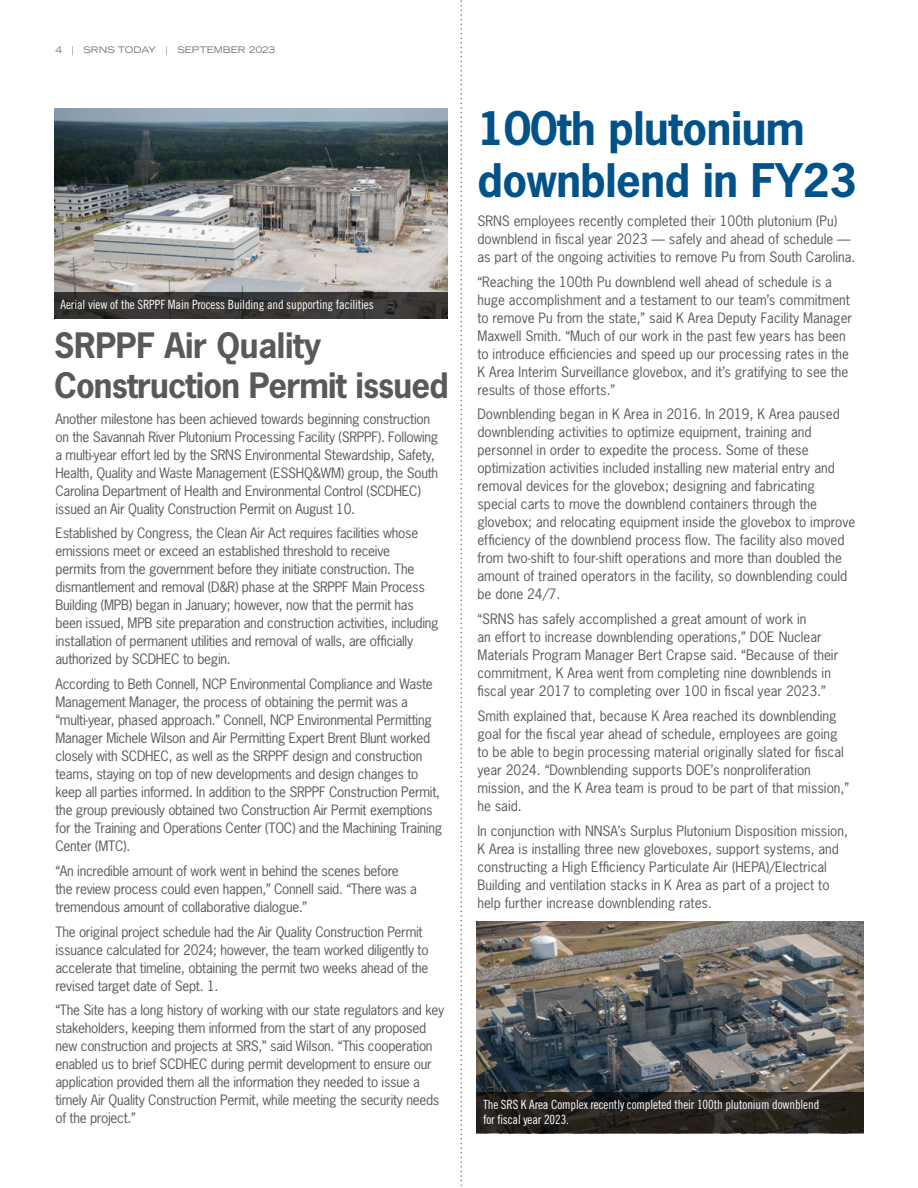
<style>
.page{position:relative;width:918px;height:1188px;background:#fff}
.page>*{position:absolute;margin:0;border:0;box-sizing:border-box;transform-origin:0 0}
.t1{font:700 43.5px/52.2px "News Gothic Std";letter-spacing:-.01em;color:#005288}
.t2{font:700 33px/39.6px "News Gothic Std";letter-spacing:-.025em;color:#58595b}
.t3{font:13.5px/18px "News Gothic Std";letter-spacing:-.02em;color:#58595b}
.t4{font:13.5px/18px "News Gothic Std";color:#58595b}
.t5{font:12.75px/15.8px "Trade Gothic LT Std Cn 18";letter-spacing:-.01em;color:#fff}
.t6{font:expanded 9px "Trade Gothic LT Std";color:#6d6e71}
</style>
<div class="page">
<svg style="left:460px;top:0;width:2px;height:1186px"></svg>
<img style="left:476px;top:921px;width:388px;height:213px">
<svg style="left:476px;top:1093px;width:388px;height:40px;background:#25221d"></svg>
<img style="left:54px;top:108px;width:394px;height:184px">
<svg style="left:54px;top:292px;width:394px;height:27px;background:#363433"></svg>
<p class="t6" style="left:56px;top:43px;width:221px">4 | SRNS TODAY | SEPTEMBER 2023</p>
<p class="t5" style="left:61px;top:296px;width:315px">Aerial view of the SRPPF Main Process Building and supporting facilities</p>
<h2 class="t2" style="left:54px;top:325px;width:396px">SRPPF Air Quality<br>Construction Permit issued</h2>
<p class="t3" style="left:56px;top:410px;width:384px">Another milestone has been achieved towards beginning construction on the Savannah River Plutonium Processing Facility (SRPPF). Following a multi-year effort led by the SRNS Environmental Stewardship, Safety, Health, Quality and Waste Management (ESSHQ&amp;WM) group, the South Carolina Department of Health and Environmental Control (SCDHEC) issued an Air Quality Construction Permit on August 10.</p>
<p class="t3" style="left:56px;top:524px;width:385px">Established by Congress, the Clean Air Act requires facilities whose emissions meet or exceed an established threshold to receive<br>permits from the government before they initiate construction. The dismantlement and removal (D&amp;R) phase at the SRPPF Main Process Building (MPB) began in January; however, now that the permit has been issued, MPB site preparation and construction activities, including installation of permanent utilities and removal of walls, are officially authorized by SCDHEC to begin.</p>
<p class="t3" style="left:56px;top:675px;width:388px">According to Beth Connell, NCP Environmental Compliance and Waste Management Manager, the process of obtaining the permit was a “multi-year, phased approach.” Connell, NCP Environmental Permitting Manager Michele Wilson and Air Permitting Expert Brent Blunt worked closely with SCDHEC, as well as the SRPPF design and construction teams, staying on top of new developments and design changes to keep all parties informed. In addition to the SRPPF Construction Permit, the group previously obtained two Construction Air Permit exemptions for the Training and Operations Center (TOC) and the Machining Training Center (MTC).</p>
<p class="t3" style="left:56px;top:862px;width:363px">“An incredible amount of work went in behind the scenes before the review process could even happen,” Connell said. “There was a tremendous amount of collaborative dialogue.”</p>
<p class="t3" style="left:56px;top:922px;width:375px">The original project schedule had the Air Quality Construction Permit issuance calculated for 2024; however, the team worked diligently to accelerate that timeline, obtaining the permit two weeks ahead of the revised target date of Sept. 1.</p>
<p class="t3" style="left:56px;top:1001px;width:390px">“The Site has a long history of working with our state regulators and key stakeholders, keeping them informed from the start of any proposed new construction and projects at SRS,” said Wilson. “This cooperation enabled us to brief SCDHEC during permit development to ensure our application provided them all the information they needed to issue a timely Air Quality Construction Permit, while meeting the security needs of the project.”</p>
<h1 class="t1" style="left:477px;top:101px;width:381px">100th plutonium downblend in FY23</h1>
<p class="t4" style="left:477px;top:212px;width:380px">SRNS employees recently completed their 100th plutonium (Pu) downblend in fiscal year 2023 — safely and ahead of schedule — as part of the ongoing activities to remove Pu from South Carolina.</p>
<p class="t4" style="left:477px;top:272px;width:376px">“Reaching the 100th Pu downblend well ahead of schedule is a huge accomplishment and a testament to our team’s commitment to remove Pu from the state,” said K Area Deputy Facility Manager Maxwell Smith. “Much of our work in the past few years has been to introduce efficiencies and speed up our processing rates in the K Area Interim Surveillance glovebox, and it’s gratifying to see the results of those efforts.”</p>
<p class="t4" style="left:477px;top:405px;width:380px">Downblending began in K Area in 2016. In 2019, K Area paused downblending activities to optimize equipment, training and personnel in order to expedite the process. Some of these optimization activities included installing new material entry and removal devices for the glovebox; designing and fabricating special carts to move the downblend containers through the glovebox; and relocating equipment inside the glovebox to improve efficiency of the downblend process flow. The facility also moved from two-shift to four-shift operations and more than doubled the amount of trained operators in the facility, so downblending could be done 24/7.</p>
<p class="t4" style="left:477px;top:610px;width:363px">“SRNS has safely accomplished a great amount of work in<br>an effort to increase downblending operations,” DOE Nuclear Materials Program Manager Bert Crapse said. “Because of their commitment, K Area went from completing nine downblends in fiscal year 2017 to completing over 100 in fiscal year 2023.”</p>
<p class="t4" style="left:477px;top:707px;width:373px">Smith explained that, because K Area reached its downblending goal for the fiscal year ahead of schedule, employees are going to be able to begin processing material originally slated for fiscal year 2024. “Downblending supports DOE’s nonproliferation mission, and the K Area team is proud to be part of that mission,” he said.</p>
<p class="t4" style="left:477px;top:821px;width:372px">In conjunction with NNSA’s Surplus Plutonium Disposition mission, K Area is installing three new gloveboxes, support systems, and constructing a High Efficiency Particulate Air (HEPA)/Electrical Building and ventilation stacks in K Area as part of a project to help further increase downblending rates.</p>
<p class="t5" style="left:483px;top:1096px;width:338px">The SRS K Area Complex recently completed their 100th plutonium downblend for fiscal year 2023.</p>
</div>
